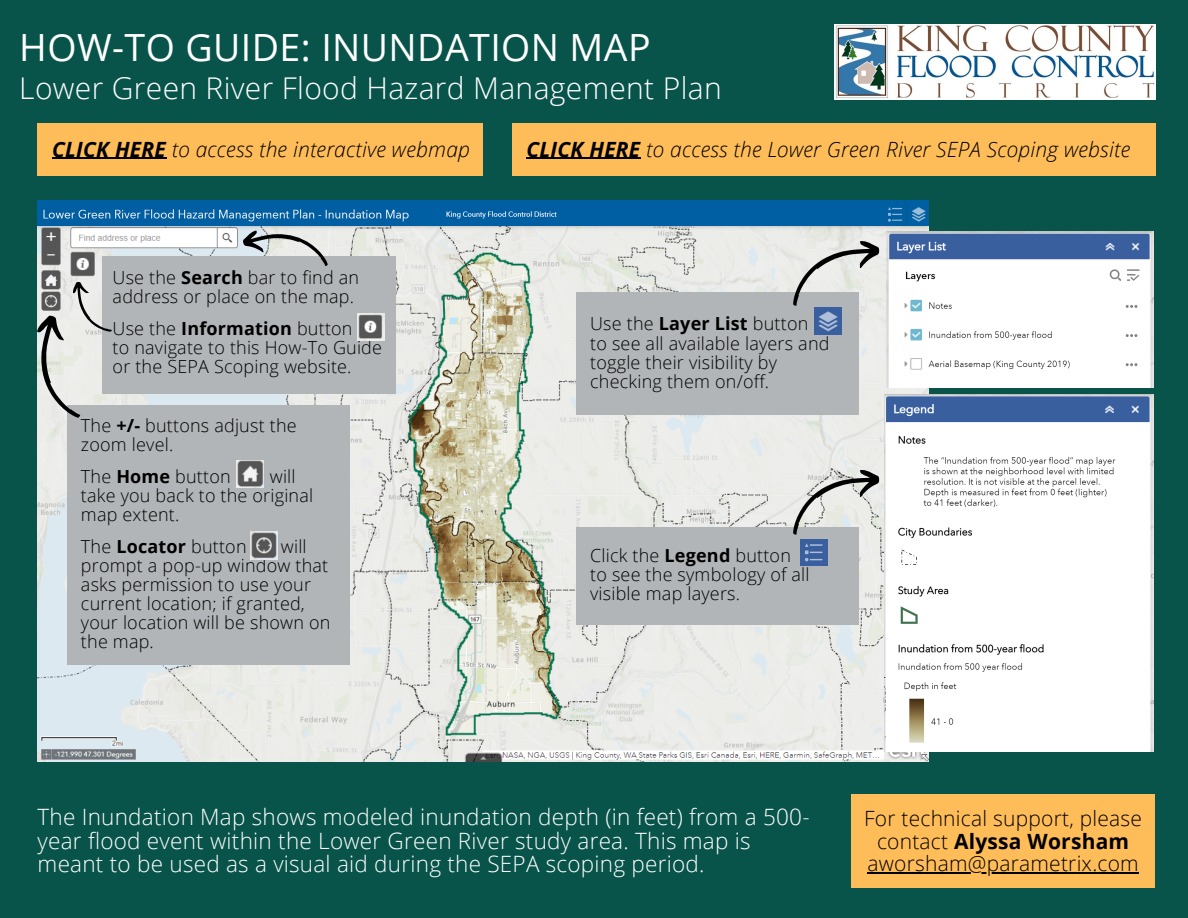
<style>
.page{position:relative;width:1188px;height:918px;background:#08544b}
.page>*{position:absolute;margin:0;border:0;box-sizing:border-box;transform-origin:0 0}
.t1{font:37.5px "Open Sans";letter-spacing:.01em;color:#fff}
.t2{font:300 30px "Open Sans";letter-spacing:.01em;color:#fff}
.t3{font:300 22.5px/23.7px "Open Sans";letter-spacing:.01em;color:#fff}
.t4{font:italic 300 21px "Open Sans";letter-spacing:.01em;color:#000}
.t5{font:300 21px/22.5px "Open Sans";letter-spacing:.01em;color:#000;text-align:center}
.t6{font:300 18px/19px "Open Sans";letter-spacing:.01em;color:#000}
.s1{font-weight:700}
</style>
<div class="page">
<div style="left:851px;top:795px;width:304px;height:93px;background:#ffbd59"></div>
<img style="left:835px;top:24px;width:320px;height:75px">
<img style="left:38px;top:200px;width:891px;height:561px">
<div style="left:38px;top:123px;width:445px;height:53px;background:#ffbd59"></div>
<div style="left:103px;top:257px;width:293px;height:137px;background:#b2b5b7"></div>
<svg style="left:241px;top:226px;width:91px;height:40px"></svg>
<div style="left:576px;top:293px;width:283px;height:122px;background:#b2b5b7"></div>
<svg style="left:780px;top:232px;width:105px;height:75px;background:#cecfcd"></svg>
<div style="left:577px;top:527px;width:282px;height:97px;background:#b2b5b7"></div>
<svg style="left:780px;top:461px;width:105px;height:75px;background:#cecfcd"></svg>
<img style="left:814px;top:307px;width:27px;height:27px">
<img style="left:801px;top:539px;width:27px;height:26px">
<div style="left:512px;top:123px;width:643px;height:53px;background:#ffbd59"></div>
<img style="left:357px;top:314px;width:27px;height:27px">
<div style="left:67px;top:405px;width:283px;height:260px;background:#b2b5b7"></div>
<svg style="left:37px;top:279px;width:75px;height:144px"></svg>
<img style="left:237px;top:460px;width:27px;height:27px">
<img style="left:251px;top:531px;width:27px;height:29px">
<img style="left:38px;top:203px;width:891px;height:23px">
<img style="left:885px;top:394px;width:269px;height:358px">
<img style="left:887px;top:231px;width:266px;height:157px">
<hr style="left:867px;top:872px;width:272px;height:2px;background:#000">
<hr style="left:52px;top:158px;width:114px;height:1px;background:#000">
<hr style="left:526px;top:158px;width:115px;height:1px;background:#000">
<p class="t1" style="left:19px;top:21px;width:633px">HOW-TO GUIDE: INUNDATION MAP</p>
<p class="t2" style="left:19px;top:67px;width:704px">Lower Green River Flood Hazard Management Plan</p>
<p class="t4" style="left:52px;top:134px;width:420px"><span class="s1">CLICK HERE</span> to access the interactive webmap</p>
<p class="t6" style="left:113px;top:267px;width:248px">Use the <span class="s1">Search</span> bar to find an address or place on the map.</p>
<p class="t6" style="left:113px;top:318px;width:241px">Use the <span class="s1">Information</span> button</p>
<p class="t6" style="left:113px;top:337px;width:271px">to navigate to this How-To Guide or the SEPA Scoping website.</p>
<p class="t6" style="left:81px;top:416px;width:217px">The <span class="s1">+/-</span> buttons adjust the zoom level.</p>
<p class="t6" style="left:81px;top:467px;width:151px">The <span class="s1">Home</span> button</p>
<p class="t6" style="left:270px;top:467px;width:27px">will</p>
<p class="t6" style="left:81px;top:486px;width:234px">take you back to the original map extent.</p>
<p class="t6" style="left:81px;top:537px;width:167px">The <span class="s1">Locator</span> button</p>
<p class="t6" style="left:81px;top:537px;width:251px;text-indent:200px">will prompt a pop-up window that asks permission to use your current location; if granted, your location will be shown on the map.</p>
<p class="t4" style="left:526px;top:134px;width:605px"><span class="s1">CLICK HERE</span> to access the Lower Green River SEPA Scoping website</p>
<p class="t6" style="left:590px;top:314px;width:220px">Use the <span class="s1">Layer List</span> button</p>
<p class="t6" style="left:590px;top:333px;width:241px">to see all available layers and toggle their visibility by checking them on/off.</p>
<p class="t6" style="left:590px;top:546px;width:202px">Click the <span class="s1">Legend</span> button</p>
<p class="t6" style="left:590px;top:565px;width:221px">to see the symbology of all visible map layers.</p>
<p class="t3" style="left:38px;top:804px;width:773px">The Inundation Map shows modeled inundation depth (in feet) from a 500- year flood event within the Lower Green River study area. This map is meant to be used as a visual aid during the SEPA scoping period.</p>
<p class="t5" style="left:864px;top:807px;width:279px">For technical support, please contact <span class="s1">Alyssa Worsham</span></p>
<p class="t5" style="left:867px;top:852px;width:273px">aworsham@parametrix.com</p>
</div>
